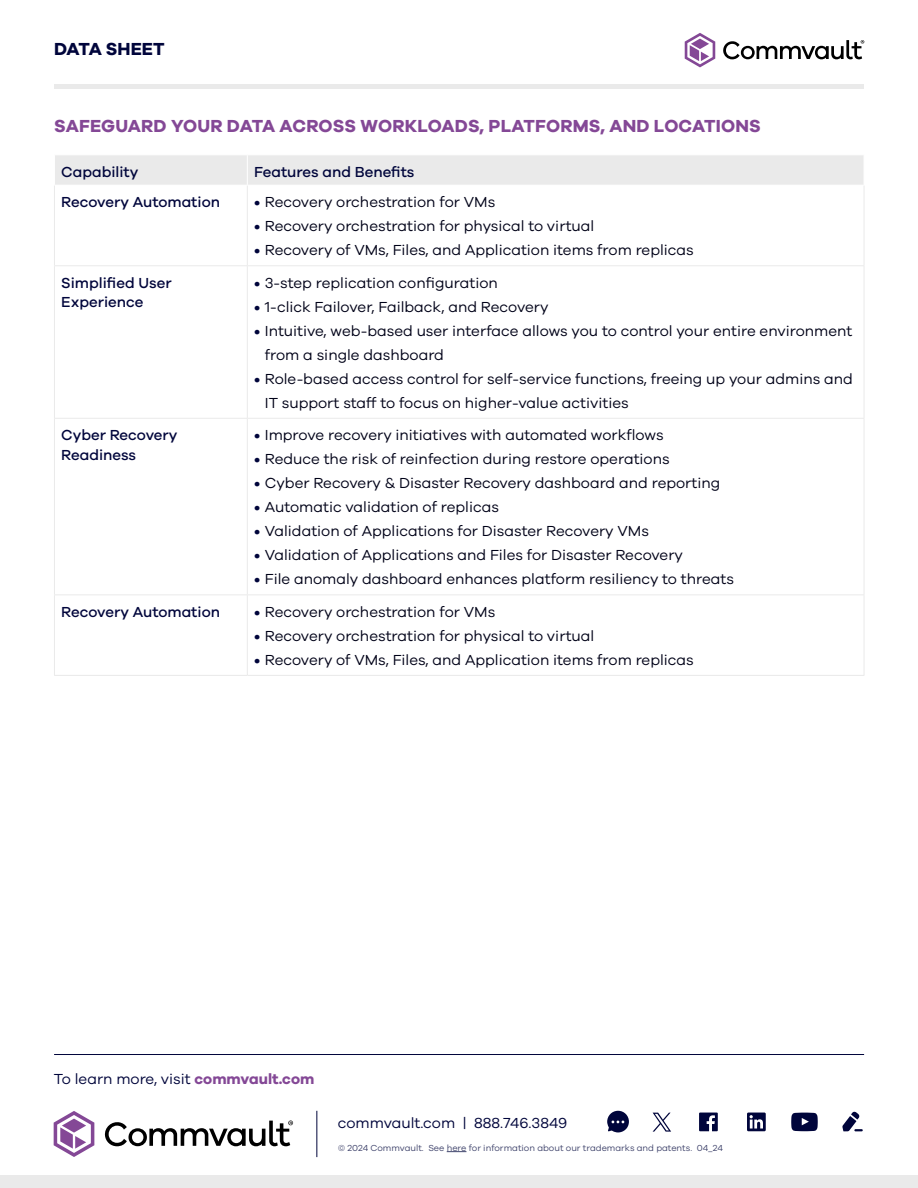
<style>
.page{position:relative;width:918px;height:1188px;background:#fff}
.page>*{position:absolute;margin:0;border:0;box-sizing:border-box;transform-origin:0 0}
.t1{font:700 18px "Galano Grotesque";letter-spacing:.01em;color:#844896}
.t2{font:700 18px "Galano Grotesque";color:#00053b}
.t3{font:15px/24px "Galano Grotesque";color:#000218}
.t4{font:500 15px/19.5px "Galano Grotesque";color:#00053b}
.t5{font:15px "Galano Grotesque";color:#00053b}
.t6{font:9px "Galano Grotesque";color:#40446c}
.s1{font-weight:500;color:#00053b}
.s2{font-weight:700;color:#844896}
</style>
<div class="page">
<div style="left:55px;top:155px;width:809px;height:30px;background:#eaeaea"></div>
<hr style="left:247px;top:155px;width:1px;height:30px;background:#fff">
<hr style="left:247px;top:186px;width:1px;height:79px;background:#eaeaea">
<hr style="left:864px;top:186px;width:1px;height:79px;background:#eaeaea">
<hr style="left:247px;top:266px;width:1px;height:152px;background:#eaeaea">
<hr style="left:864px;top:266px;width:1px;height:152px;background:#eaeaea">
<hr style="left:247px;top:419px;width:1px;height:175px;background:#eaeaea">
<hr style="left:864px;top:419px;width:1px;height:175px;background:#eaeaea">
<hr style="left:247px;top:595px;width:1px;height:80px;background:#eaeaea">
<hr style="left:864px;top:595px;width:1px;height:80px;background:#eaeaea">
<hr style="left:54px;top:186px;width:1px;height:79px;background:#eaeaea">
<hr style="left:54px;top:265px;width:193px;height:1px;background:#eaeaea">
<hr style="left:54px;top:266px;width:1px;height:152px;background:#eaeaea">
<hr style="left:247px;top:265px;width:617px;height:1px;background:#eaeaea">
<hr style="left:54px;top:418px;width:193px;height:1px;background:#eaeaea">
<hr style="left:54px;top:419px;width:1px;height:175px;background:#eaeaea">
<hr style="left:247px;top:418px;width:617px;height:1px;background:#eaeaea">
<hr style="left:54px;top:594px;width:193px;height:1px;background:#eaeaea">
<hr style="left:54px;top:595px;width:1px;height:80px;background:#eaeaea">
<hr style="left:247px;top:594px;width:617px;height:1px;background:#eaeaea">
<hr style="left:54px;top:675px;width:193px;height:1px;background:#eaeaea">
<hr style="left:247px;top:675px;width:617px;height:1px;background:#eaeaea">
<div style="left:54px;top:84px;width:810px;height:5px;background:#eaeaea"></div>
<hr style="left:316px;top:1111px;width:1px;height:46px;background:#00053b">
<svg style="left:447px;top:1151px;width:19px;height:1px"></svg>
<svg style="left:699px;top:1113px;width:19px;height:18px"></svg>
<svg style="left:791px;top:1113px;width:27px;height:18px"></svg>
<svg style="left:747px;top:1113px;width:19px;height:18px"></svg>
<svg style="left:842px;top:1111px;width:21px;height:20px"></svg>
<svg style="left:607px;top:1111px;width:22px;height:21px"></svg>
<svg style="left:653px;top:1113px;width:18px;height:19px"></svg>
<svg style="left:54px;top:1111px;width:40px;height:46px"></svg>
<svg style="left:104px;top:1121px;width:189px;height:25px"></svg>
<div style="left:0;top:1176px;width:918px;height:12px;background:#eaeaea"></div>
<hr style="left:54px;top:1054px;width:810px;height:1px;background:#00053b">
<svg style="left:685px;top:33px;width:30px;height:34px"></svg>
<svg style="left:723px;top:40px;width:141px;height:19px"></svg>
<p class="t2" style="left:54px;top:38px;width:112px">DATA SHEET</p>
<p class="t1" style="left:54px;top:115px;width:708px">SAFEGUARD YOUR DATA ACROSS WORKLOADS, PLATFORMS, AND LOCATIONS</p>
<p class="t4" style="left:61px;top:161px;width:79px">Capability</p>
<p class="t4" style="left:254px;top:161px;width:162px">Features and Benefits</p>
<p class="t4" style="left:61px;top:192px;width:160px">Recovery Automation</p>
<p class="t3" style="left:254px;top:189px;width:243px"><span class="s1">•</span> Recovery orchestration for VMs</p>
<p class="t3" style="left:254px;top:213px;width:342px"><span class="s1">•</span> Recovery orchestration for physical to virtual</p>
<p class="t3" style="left:254px;top:237px;width:441px"><span class="s1">•</span> Recovery of VMs, Files, and Application items from replicas</p>
<p class="t4" style="left:61px;top:272px;width:112px">Simplified User<br>Experience</p>
<p class="t3" style="left:254px;top:270px;width:245px"><span class="s1">•</span> 3-step replication configuration</p>
<p class="t3" style="left:254px;top:294px;width:296px"><span class="s1">•</span> 1-click Failover, Failback, and Recovery</p>
<p class="t3" style="left:265px;top:318px;width:589px;text-indent:-11px"><span class="s1">•</span> Intuitive, web-based user interface allows you to control your entire environment from a single dashboard</p>
<p class="t3" style="left:265px;top:366px;width:589px;text-indent:-11px"><span class="s1">•</span> Role-based access control for self-service functions, freeing up your admins and<br>IT support staff to focus on higher-value activities</p>
<p class="t4" style="left:61px;top:425px;width:118px">Cyber Recovery<br>Readiness</p>
<p class="t3" style="left:254px;top:423px;width:411px"><span class="s1">•</span> Improve recovery initiatives with automated workflows</p>
<p class="t3" style="left:254px;top:447px;width:417px"><span class="s1">•</span> Reduce the risk of reinfection during restore operations</p>
<p class="t3" style="left:254px;top:471px;width:468px"><span class="s1">•</span> Cyber Recovery &amp; Disaster Recovery dashboard and reporting</p>
<p class="t3" style="left:254px;top:495px;width:246px"><span class="s1">•</span> Automatic validation of replicas</p>
<p class="t3" style="left:254px;top:519px;width:396px"><span class="s1">•</span> Validation of Applications for Disaster Recovery VMs</p>
<p class="t3" style="left:254px;top:543px;width:430px"><span class="s1">•</span> Validation of Applications and Files for Disaster Recovery</p>
<p class="t3" style="left:254px;top:567px;width:481px"><span class="s1">•</span> File anomaly dashboard enhances platform resiliency to threats</p>
<p class="t4" style="left:61px;top:601px;width:160px">Recovery Automation</p>
<p class="t3" style="left:254px;top:599px;width:243px"><span class="s1">•</span> Recovery orchestration for VMs</p>
<p class="t3" style="left:254px;top:623px;width:342px"><span class="s1">•</span> Recovery orchestration for physical to virtual</p>
<p class="t3" style="left:254px;top:647px;width:441px"><span class="s1">•</span> Recovery of VMs, Files, and Application items from replicas</p>
<p class="t5" style="left:54px;top:1070px;width:262px">To learn more, visit <span class="s2">commvault.com</span></p>
<p class="t5" style="left:338px;top:1114px;width:231px">commvault.com | 888.746.3849</p>
<p class="t6" style="left:338px;top:1143px;width:386px">© 2024 Commvault. See here for information about our trademarks and patents. 04_24</p>
</div>
